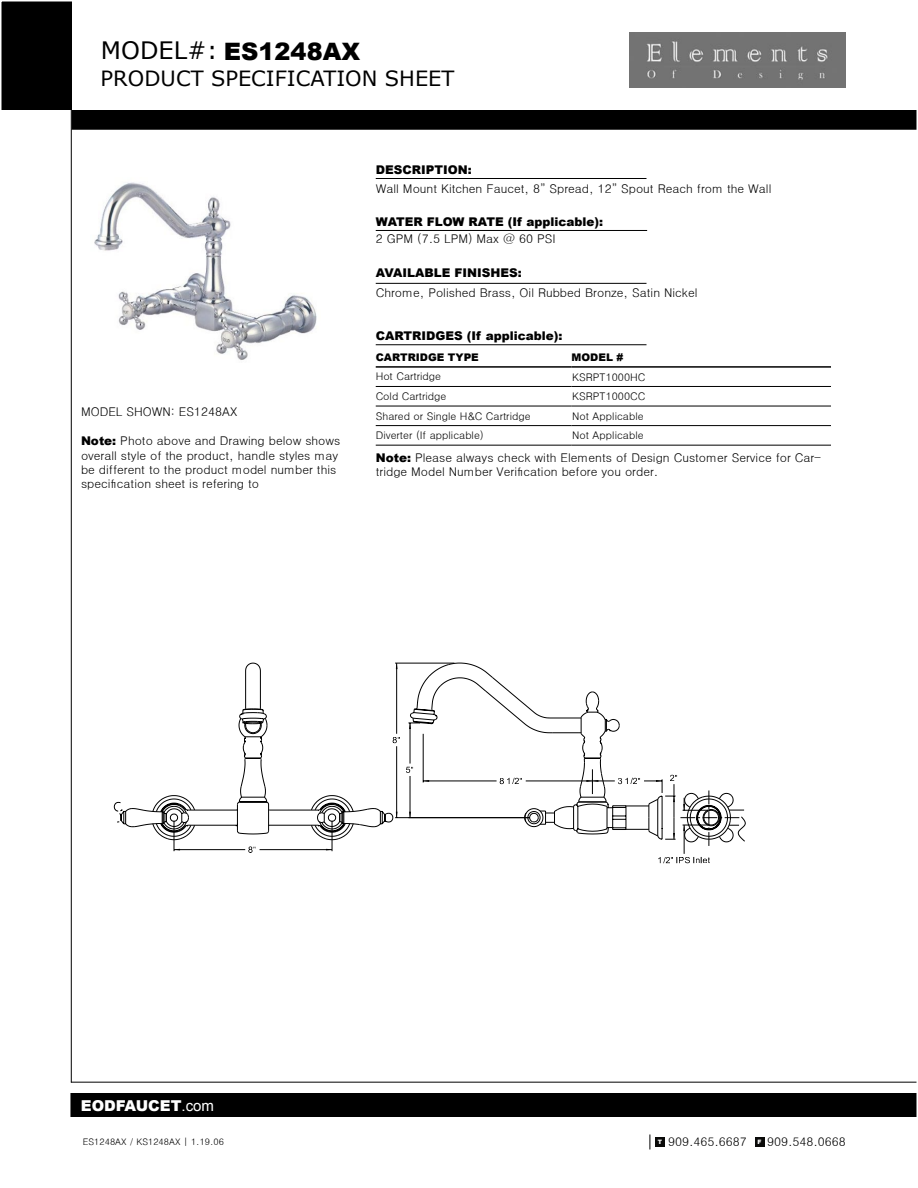
<style>
.page{position:relative;width:918px;height:1188px;background:#fff}
.page>*{position:absolute;margin:0;border:0;box-sizing:border-box;transform-origin:0 0}
.t1{font:900 24px "Arial";color:#000}
.t2{font:21px "Verdana";color:#000}
.t3{font:900 15px "Arial";color:#fff}
.t4{font:12px/14.4px "Dotum";color:#000}
.t5{font:900 12px "Arial";color:#000}
.t6{font:10.5px/19.5px "Dotum";color:#000}
.t7{font:900 10.5px "Arial";color:#000}
.t8{font:9px "Dotum";color:#000}
.t9{font:900 6px "Arial";color:#fff}
.s1{font-family:"Verdana";font-weight:400}
.s2{font-family:"Arial";font-weight:900}
.s3{font-weight:400}
</style>
<div class="page">
<svg style="left:650px;top:1134px;width:1px;height:15px"></svg>
<div style="left:655px;top:1137px;width:10px;height:9px;background:#0a0a09"></div>
<div style="left:755px;top:1137px;width:9px;height:9px;background:#0a0a09"></div>
<div style="left:0;top:0;width:72px;height:110px;background:#000"></div>
<hr style="left:71px;top:87px;width:1px;height:996px;background:#000">
<div style="left:71px;top:1094px;width:846px;height:22px;background:#000"></div>
<div style="left:70px;top:1093px;width:848px;height:24px;border:2px solid #000"></div>
<hr style="left:71px;top:1082px;width:847px;height:1px;background:#000">
<img style="left:630px;top:33px;width:216px;height:54px">
<div style="left:72px;top:111px;width:845px;height:18px;background:#000"></div>
<div style="left:72px;top:110px;width:846px;height:20px;border:2px solid #000"></div>
<hr style="left:376px;top:178px;width:270px;height:1px;background:#000">
<hr style="left:376px;top:230px;width:271px;height:1px;background:#000">
<hr style="left:376px;top:283px;width:270px;height:1px;background:#000">
<hr style="left:376px;top:344px;width:270px;height:1px;background:#000">
<hr style="left:376px;top:366px;width:196px;height:2px;background:#000">
<hr style="left:572px;top:366px;width:259px;height:2px;background:#000">
<hr style="left:376px;top:386px;width:196px;height:1px;background:#000">
<hr style="left:572px;top:386px;width:259px;height:1px;background:#000">
<hr style="left:376px;top:406px;width:196px;height:1px;background:#000">
<hr style="left:572px;top:406px;width:259px;height:1px;background:#000">
<hr style="left:376px;top:425px;width:196px;height:1px;background:#000">
<hr style="left:572px;top:425px;width:259px;height:1px;background:#000">
<hr style="left:376px;top:445px;width:196px;height:1px;background:#000">
<hr style="left:572px;top:445px;width:259px;height:1px;background:#000">
<svg style="left:114px;top:663px;width:632px;height:200px"></svg>
<img style="left:94px;top:182px;width:223px;height:178px">
<svg style="left:917px;top:110px;width:1px;height:1007px"></svg>
<h1 class="t1" style="left:101px;top:34px;width:261px"><span class="s1">MODEL#:</span> ES1248AX</h1>
<h2 class="t2" style="left:101px;top:65px;width:355px">PRODUCT SPECIFICATION SHEET</h2>
<p class="t5" style="left:376px;top:161px;width:97px">DESCRIPTION:</p>
<p class="t4" style="left:376px;top:181px;width:397px">Wall Mount Kitchen Faucet, 8” Spread, 12” Spout Reach from the Wall</p>
<p class="t5" style="left:376px;top:213px;width:229px">WATER FLOW RATE (If applicable):</p>
<p class="t5" style="left:376px;top:264px;width:147px">AVAILABLE FINISHES:</p>
<p class="t4" style="left:376px;top:231px;width:181px">2 GPM (7.5 LPM) Max @ 60 PSI</p>
<p class="t4" style="left:81px;top:405px;width:158px">MODEL SHOWN: ES1248AX</p>
<p class="t4" style="left:81px;top:434px;width:261px"><span class="s2">Note:</span> Photo above and Drawing below shows overall style of the product, handle styles may be different to the product model number this specification sheet is refering to</p>
<p class="t4" style="left:376px;top:286px;width:323px">Chrome, Polished Brass, Oil Rubbed Bronze, Satin Nickel</p>
<p class="t5" style="left:376px;top:327px;width:188px">CARTRIDGES (If applicable):</p>
<p class="t7" style="left:376px;top:350px;width:105px">CARTRIDGE TYPE</p>
<p class="t7" style="left:572px;top:350px;width:53px">MODEL #</p>
<p class="t6" style="left:376px;top:367px;width:156px">Hot Cartridge<br>Cold Cartridge<br>Shared or Single H&amp;C Cartridge<br>Diverter (If applicable)</p>
<p class="t4" style="left:376px;top:450px;width:447px"><span class="s2">Note:</span> Please always check with Elements of Design Customer Service for Car&shy;tridge Model Number Verification before you order.</p>
<p class="t6" style="left:572px;top:367px;width:75px">KSRPT1000HC<br>KSRPT1000CC<br>Not Applicable<br>Not Applicable</p>
<p class="t3" style="left:81px;top:1095px;width:135px">EODFAUCET<span class="s3">.com</span></p>
<p class="t8" style="left:83px;top:1137px;width:143px">ES1248AX / KS1248AX | 1.19.06</p>
<p class="t4" style="left:658px;top:1134px;width:91px"><sup>T</sup> 909.465.6687</p>
<p class="t4" style="left:767px;top:1134px;width:80px">909.548.0668</p>
<p class="t9" style="left:758px;top:1137px;width:6px">F</p>
</div>
